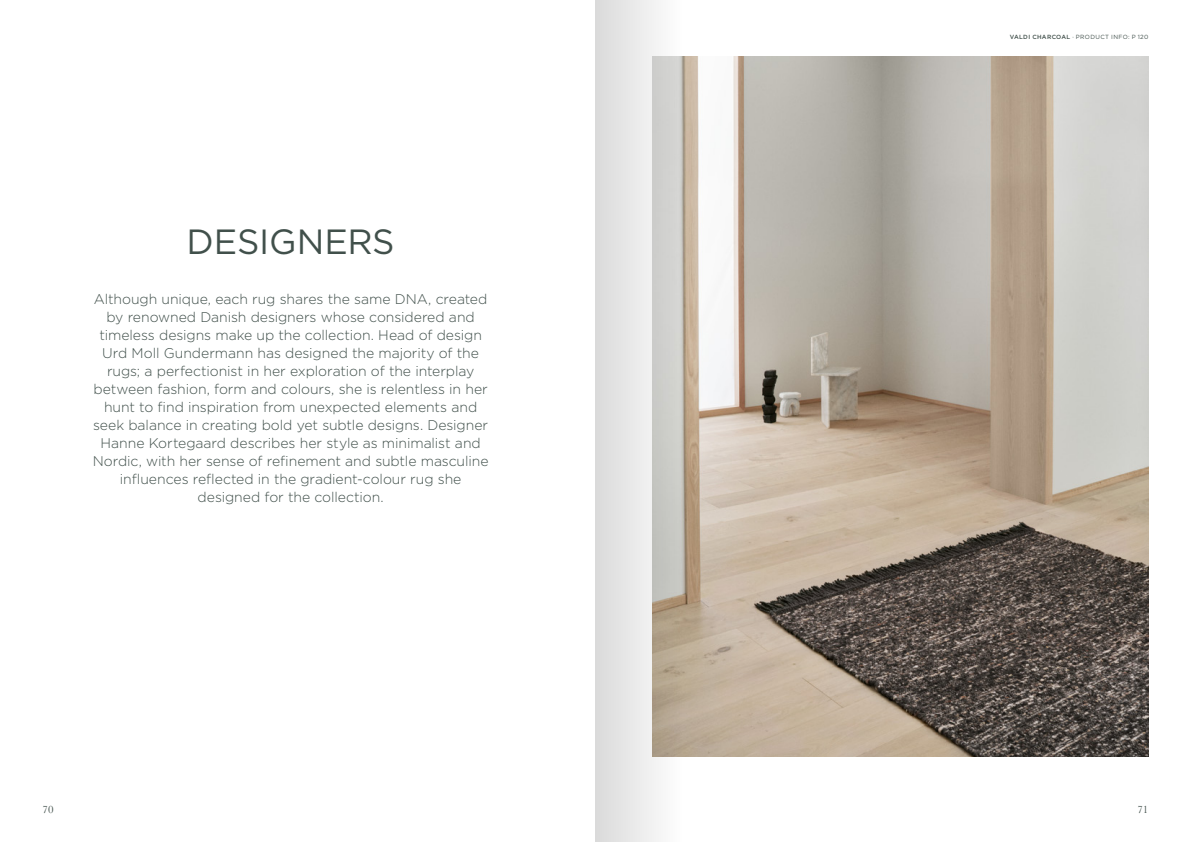
<style>
.page{position:relative;width:1191px;height:842px;background:#fff}
.page>*{position:absolute;margin:0;border:0;box-sizing:border-box;transform-origin:0 0}
.t1{font:35px "Gotham Pro";letter-spacing:-.005em;color:#41504b}
.t2{font:300 14px/18px "Gotham Pro";letter-spacing:-.005em;color:#41504b;text-align:center}
.t3{font:11px "Baskerville";color:#41504b}
.t4{font:6px "Gotham Pro";letter-spacing:.06em;color:#41504b}
.s1{font-weight:500}
</style>
<div class="page">
<img style="left:683px;top:57px;width:465px;height:700px">
<svg style="left:595px;top:0;width:88px;height:842px;background:#dddcda"></svg>
<h1 class="t1" style="left:187px;top:222px;width:210px">DESIGNERS</h1>
<p class="t2" style="left:93px;top:290px;width:397px">Although unique, each rug shares the same DNA, created by renowned Danish designers whose considered and timeless designs make up the collection. Head of design Urd Moll Gundermann has designed the majority of the rugs; a perfectionist in her exploration of the interplay between fashion, form and colours, she is relentless in her hunt to find inspiration from unexpected elements and seek balance in creating bold yet subtle designs. Designer Hanne Kortegaard describes her style as minimalist and Nordic, with her sense of refinement and subtle masculine influences reflected in the gradient-colour rug she designed for the collection.</p>
<p class="t4" style="left:1009px;top:34px;width:140px"><span class="s1">VALDI CHARCOAL</span> · PRODUCT INFO: P 120</p>
<p class="t3" style="left:43px;top:802px;width:13px">70</p>
<p class="t3" style="left:1137px;top:802px;width:12px">71</p>
</div>
